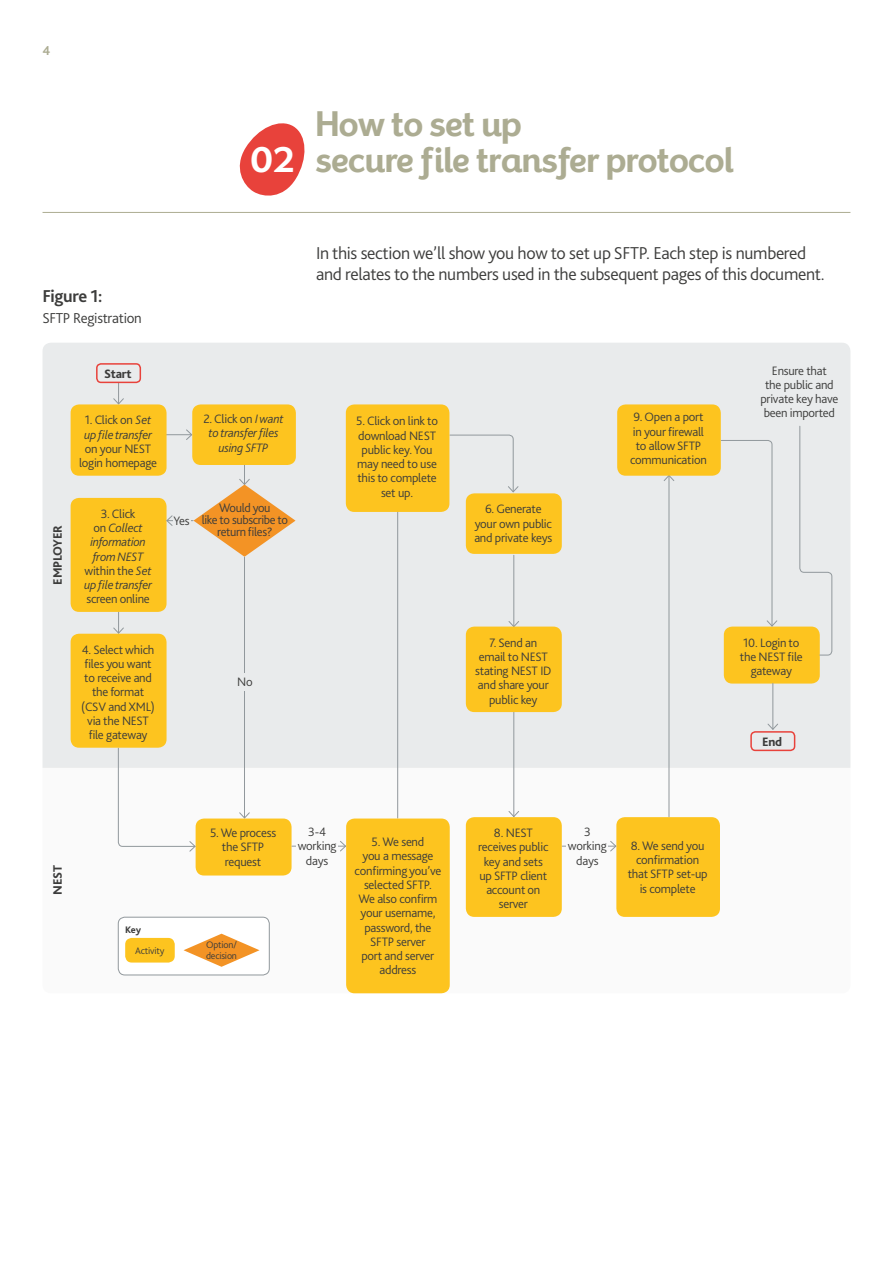
<style>
.page{position:relative;width:893px;height:1263px;background:#fff}
.page>*{position:absolute;margin:0;border:0;box-sizing:border-box;transform-origin:0 0}
.t1{font:700 33px/36px "Exuberance Primary";letter-spacing:-.02em;color:#acac92}
.t2{font:300 18px/21.8px "Bliss 2";letter-spacing:-.02em;color:#3c3c3b}
.t3{font:700 18px "Bliss 2";letter-spacing:-.02em;color:#3c3c3b}
.t4{font:300 15px "Bliss 2";letter-spacing:-.02em;color:#3c3c3b}
.t5{font:700 13.5px "Bliss 2";color:#acac92}
.t6{font:300 12.75px/14.2px "Bliss 2";letter-spacing:-.02em;color:#3c3c3b;text-align:center}
.t7{font:italic 300 12.75px/14.2px "Bliss 2";letter-spacing:-.02em;color:#3c3c3b;text-align:center}
.t8{font:800 12.75px "Bliss 2";letter-spacing:-.02em;color:#3c3c3b}
.t9{font:300 9.9px/10.5px "Bliss 2";letter-spacing:-.02em;color:#3c3c3b}
.t10{font:800 9.9px "Bliss 2";color:#3c3c3b}
.s1{color:#fff}
.s2{font-style:normal}
</style>
<div class="page">
<hr style="left:43px;top:212px;width:807px;height:1px;background:#acac92">
<div style="left:43px;top:343px;width:807px;height:424px;background:#e9ebec"></div>
<svg style="left:43px;top:767px;width:807px;height:226px"></svg>
<svg style="left:239px;top:123px;width:66px;height:73px"></svg>
<div style="left:118px;top:917px;width:151px;height:58px;background:#fff;border-radius:7px"></div>
<div style="left:118px;top:917px;width:152px;height:58px;border:1px solid #91989c;border-radius:7px"></div>
<div style="left:125px;top:938px;width:50px;height:24px;background:#fdc41f;border-radius:7px"></div>
<svg style="left:184px;top:934px;width:76px;height:33px"></svg>
<svg style="left:113px;top:383px;width:11px;height:21px"></svg>
<hr style="left:397px;top:498px;width:1px;height:320px;background:#91989c">
<hr style="left:244px;top:557px;width:1px;height:261px;background:#91989c">
<svg style="left:239px;top:812px;width:11px;height:6px"></svg>
<svg style="left:113px;top:612px;width:11px;height:22px"></svg>
<svg style="left:167px;top:429px;width:25px;height:12px"></svg>
<div style="left:71px;top:404px;width:96px;height:72px;background:#fdc41f;border-radius:9px"></div>
<div style="left:71px;top:498px;width:96px;height:114px;background:#fdc41f;border-radius:9px"></div>
<div style="left:196px;top:818px;width:96px;height:57px;background:#fdc41f;border-radius:9px"></div>
<div style="left:346px;top:818px;width:104px;height:175px;background:#fdc41f;border-radius:9px"></div>
<div style="left:616px;top:817px;width:104px;height:100px;background:#fdc41f;border-radius:9px"></div>
<svg style="left:449px;top:434px;width:70px;height:59px;background:#e6e8e8"></svg>
<div style="left:466px;top:493px;width:96px;height:61px;background:#fdc41f;border-radius:9px"></div>
<div style="left:724px;top:627px;width:96px;height:56px;background:#fdc41f;border-radius:9px"></div>
<hr style="left:292px;top:846px;width:54px;height:1px;background:#91989c">
<svg style="left:339px;top:840px;width:8px;height:12px"></svg>
<hr style="left:562px;top:846px;width:54px;height:1px;background:#91989c">
<svg style="left:610px;top:840px;width:7px;height:12px"></svg>
<svg style="left:166px;top:463px;width:130px;height:94px;background:#ebceac"></svg>
<div style="left:173px;top:512px;width:17px;height:17px;background:#e9ebec"></div>
<div style="left:236px;top:674px;width:18px;height:17px;background:#e9ebec"></div>
<div style="left:297px;top:824px;width:41px;height:44px;background:#fafafa"></div>
<div style="left:567px;top:824px;width:41px;height:44px;background:#fafafa"></div>
<hr style="left:513px;top:555px;width:1px;height:72px;background:#91989c">
<svg style="left:508px;top:620px;width:12px;height:7px"></svg>
<hr style="left:513px;top:706px;width:1px;height:110px;background:#91989c">
<svg style="left:508px;top:810px;width:12px;height:7px"></svg>
<hr style="left:772px;top:683px;width:1px;height:46px;background:#91989c">
<svg style="left:767px;top:723px;width:12px;height:7px"></svg>
<div style="left:96px;top:363px;width:45px;height:20px;border:2px solid #e8423b;border-radius:4px"></div>
<div style="left:750px;top:731px;width:45px;height:20px;border:2px solid #e8423b;border-radius:4px"></div>
<div style="left:192px;top:404px;width:104px;height:61px;background:#fdc41f;border-radius:9px"></div>
<div style="left:346px;top:404px;width:103px;height:108px;background:#fdc41f;border-radius:9px"></div>
<svg style="left:118px;top:747px;width:78px;height:105px"></svg>
<div style="left:71px;top:634px;width:96px;height:114px;background:#fdc41f;border-radius:9px"></div>
<hr style="left:669px;top:475px;width:1px;height:342px;background:#91989c">
<svg style="left:663px;top:476px;width:12px;height:6px"></svg>
<div style="left:720px;top:440px;width:58px;height:187px;background:#e9ebec"></div>
<div style="left:466px;top:817px;width:96px;height:100px;background:#fdc41f;border-radius:9px"></div>
<div style="left:466px;top:627px;width:96px;height:85px;background:#fdc41f;border-radius:9px"></div>
<div style="left:617px;top:404px;width:104px;height:72px;background:#fdc41f;border-radius:9px"></div>
<svg style="left:799px;top:425px;width:34px;height:231px;background:#e7e5d9"></svg>
<p class="t5" style="left:43px;top:42px;width:9px">4</p>
<h1 class="t1" style="left:251px;top:106px;width:485px;text-indent:65px">How to set up<br><span class="s1">02</span> secure file transfer protocol</h1>
<h2 class="t3" style="left:42px;top:285px;width:62px">Figure 1:</h2>
<p class="t4" style="left:42px;top:308px;width:101px">SFTP Registration</p>
<p class="t8" style="left:50px;top:585px;width:61px;rotate:-90deg">Employer</p>
<p class="t8" style="left:104px;top:366px;width:29px">Start</p>
<p class="t7" style="left:84px;top:413px;width:69px;text-align:left"><span class="s2">1. Click on</span> Set up file transfer</p>
<p class="t6" style="left:79px;top:441px;width:80px">on your NEST login homepage</p>
<p class="t7" style="left:84px;top:506px;width:69px"><span class="s2">3. Click<br>on</span> Collect information from NEST <span class="s2">within the</span> Set up file transfer</p>
<p class="t6" style="left:86px;top:592px;width:65px">screen online</p>
<p class="t6" style="left:81px;top:642px;width:75px">4. Select which files you want to receive and the format (CSV and XML) via the NEST file gateway</p>
<h2 class="t2" style="left:316px;top:241px;width:510px">In this section we’ll show you how to set up SFTP. Each step is numbered and relates to the numbers used in the subsequent pages of this document.</h2>
<p class="t6" style="left:173px;top:513px;width:18px">Yes</p>
<p class="t7" style="left:203px;top:411px;width:82px"><span class="s2">2. Click on</span> I want to transfer files using SFTP</p>
<p class="t6" style="left:356px;top:414px;width:83px">5. Click on link to download NEST public key. You may need to use this to complete set up.</p>
<p class="t6" style="left:202px;top:502px;width:88px;line-height:12px">Would you<br>like to subscribe to return files?</p>
<p class="t6" style="left:474px;top:502px;width:79px">6. Generate your own public and private keys</p>
<p class="t6" style="left:630px;top:410px;width:78px">9. Open a port in your firewall to allow SFTP communication</p>
<p class="t6" style="left:760px;top:363px;width:79px">Ensure that<br>the public and private key have been imported</p>
<p class="t6" style="left:237px;top:675px;width:17px">No</p>
<p class="t6" style="left:475px;top:635px;width:78px">7. Send an email to NEST stating NEST ID and share your public key</p>
<p class="t6" style="left:740px;top:635px;width:64px">10. Login to the NEST file gateway</p>
<p class="t8" style="left:762px;top:734px;width:22px">End</p>
<p class="t8" style="left:50px;top:895px;width:31px;rotate:-90deg">NEST</p>
<p class="t6" style="left:298px;top:824px;width:40px">3-4 working days</p>
<p class="t6" style="left:568px;top:824px;width:40px">3 working days</p>
<p class="t6" style="left:210px;top:825px;width:68px">5. We process the SFTP request</p>
<p class="t6" style="left:355px;top:834px;width:88px">5. We send<br>you a message confirming you’ve selected SFTP.<br>We also confirm your username, password, the<br>SFTP server<br>port and server address</p>
<p class="t6" style="left:628px;top:838px;width:81px">8. We send you confirmation that SFTP set-up is complete</p>
<p class="t6" style="left:478px;top:825px;width:72px">8. NEST receives public key and sets up SFTP client account on server</p>
<p class="t10" style="left:125px;top:924px;width:17px">Key</p>
<p class="t9" style="left:135px;top:945px;width:31px">Activity</p>
<p class="t9" style="left:206px;top:939px;width:32px">Option/ decision</p>
</div>
